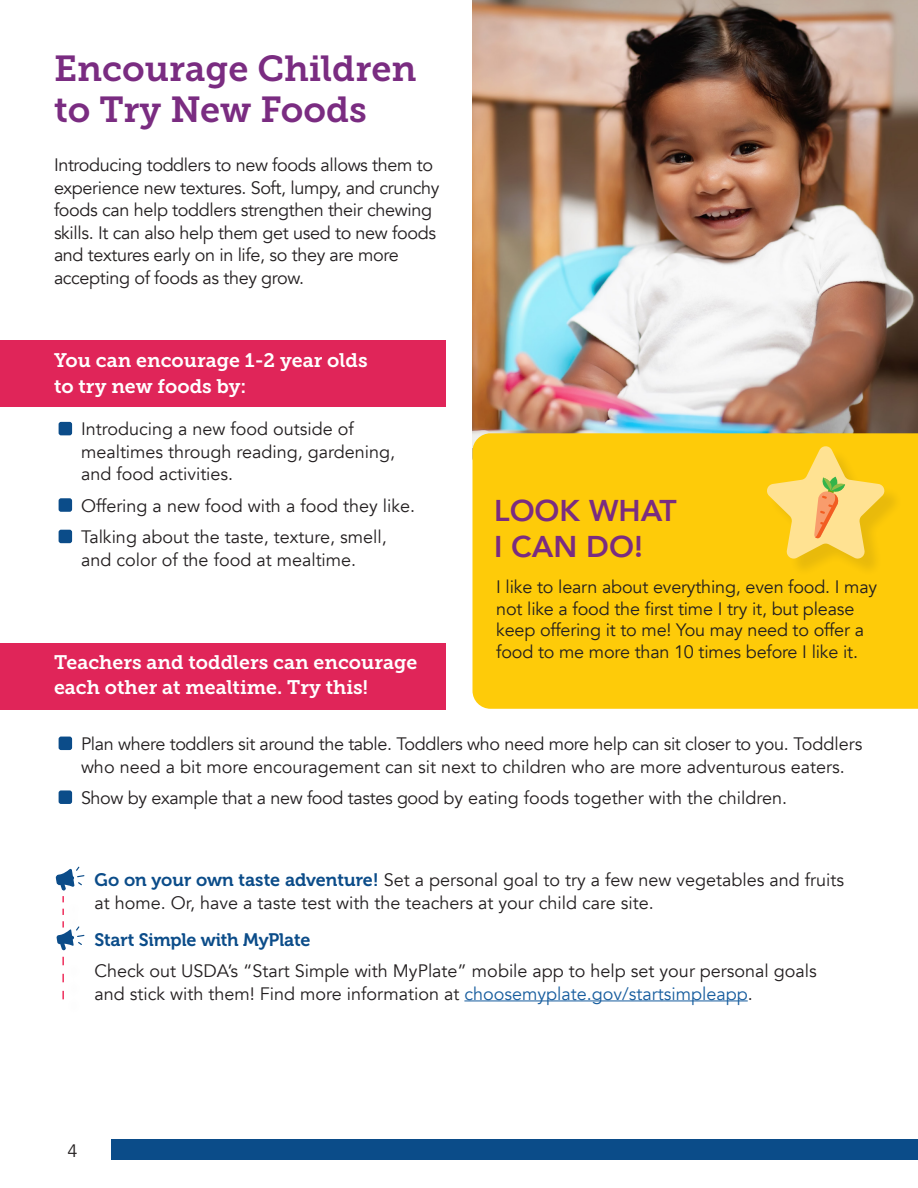
<style>
.page{position:relative;width:918px;height:1188px;background:#fff}
.page>*{position:absolute;margin:0;border:0;box-sizing:border-box;transform-origin:0 0}
.t1{font:36px/40.5px "Museo Slab 700";color:#7a2c81}
.t2{font:800 30px/36px "Avenir";color:#7a2c81}
.t3{font:19.5px/25.5px "Museo Slab 700";color:#fff}
.t4{font:18px/22.5px "Avenir";color:#231f20}
.t5{font:18px/22.5px "Avenir";letter-spacing:-.02em;color:#231f20}
.t6{font:18px "Museo 700";letter-spacing:-.01em;color:#0b4c89}
.s1{font-family:"Museo 700";color:#0b4c89}
.s2{color:#175d9e}
</style>
<div class="page">
<div style="left:111px;top:1139px;width:807px;height:21px;background:#0b4c89"></div>
<div style="left:0;top:340px;width:446px;height:66px;background:#e02559"></div>
<div style="left:0;top:643px;width:446px;height:67px;background:#e02559"></div>
<div style="left:59px;top:422px;width:13px;height:13px;background:#0b4c89;border-radius:2px"></div>
<div style="left:59px;top:498px;width:13px;height:14px;background:#0b4c89;border-radius:2px"></div>
<div style="left:59px;top:530px;width:13px;height:13px;background:#0b4c89;border-radius:2px"></div>
<div style="left:59px;top:737px;width:13px;height:13px;background:#0b4c89;border-radius:2px"></div>
<div style="left:59px;top:790px;width:13px;height:14px;background:#0b4c89;border-radius:2px"></div>
<img style="left:473px;top:0;width:445px;height:433px">
<div style="left:472px;top:433px;width:446px;height:276px;background:#fecb09"></div>
<div style="left:770px;top:449px;width:133px;height:128px;background:#231f20;opacity:.1"></div>
<svg style="left:765px;top:445px;width:121px;height:115px;background:#f9cf49"></svg>
<hr style="left:464px;top:1000px;width:284px;height:1px;background:#175d9e">
<svg style="left:55px;top:867px;width:29px;height:83px"></svg>
<svg style="left:62px;top:957px;width:2px;height:42px"></svg>
<h1 class="t1" style="left:54px;top:49px;width:364px">Encourage Children to Try New Foods</h1>
<p class="t5" style="left:54px;top:154px;width:387px">Introducing toddlers to new foods allows them to experience new textures. Soft, lumpy, and crunchy foods can help toddlers strengthen their chewing skills. It can also help them get used to new foods and textures early on in life, so they are more accepting of foods as they grow.</p>
<p class="t3" style="left:54px;top:348px;width:315px">You can encourage 1-2 year olds to try new foods by:</p>
<p class="t4" style="left:81px;top:418px;width:316px">Introducing a new food outside of mealtimes through reading, gardening, and food activities.</p>
<p class="t4" style="left:81px;top:490px;width:336px;line-height:31.3px">Offering a new food with a food they like.<br>Talking about the taste, texture, smell,</p>
<p class="t4" style="left:81px;top:549px;width:277px">and color of the food at mealtime.</p>
<h2 class="t2" style="left:494px;top:493px;width:184px">LOOK WHAT<br>I CAN DO!</h2>
<p class="t4" style="left:496px;top:576px;width:383px;line-height:21.6px">I like to learn about everything, even food. I may not like a food the first time I try it, but please keep offering it to me! You may need to offer a food to me more than 10 times before I like it.</p>
<p class="t3" style="left:54px;top:650px;width:365px">Teachers and toddlers can encourage each other at mealtime. Try this!</p>
<p class="t5" style="left:81px;top:733px;width:783px">Plan where toddlers sit around the table. Toddlers who need more help can sit closer to you. Toddlers who need a bit more encouragement can sit next to children who are more adventurous eaters.</p>
<p class="t4" style="left:61px;top:787px;width:728px">• Show by example that a new food tastes good by eating foods together with the children.</p>
<p class="t4" style="left:94px;top:869px;width:751px"><span class="s1">Go on your own taste adventure!</span> Set a personal goal to try a few new vegetables and fruits at home. Or, have a taste test with the teachers at your child care site.</p>
<p class="t6" style="left:94px;top:929px;width:218px">Start Simple with MyPlate</p>
<p class="t4" style="left:94px;top:960px;width:724px">Check out USDA’s “Start Simple with MyPlate” mobile app to help set your personal goals and stick with them! Find more information at <span class="s2">choosemyplate.gov/startsimpleapp</span>.</p>
<p class="t4" style="left:68px;top:1140px;width:12px">4</p>
</div>
